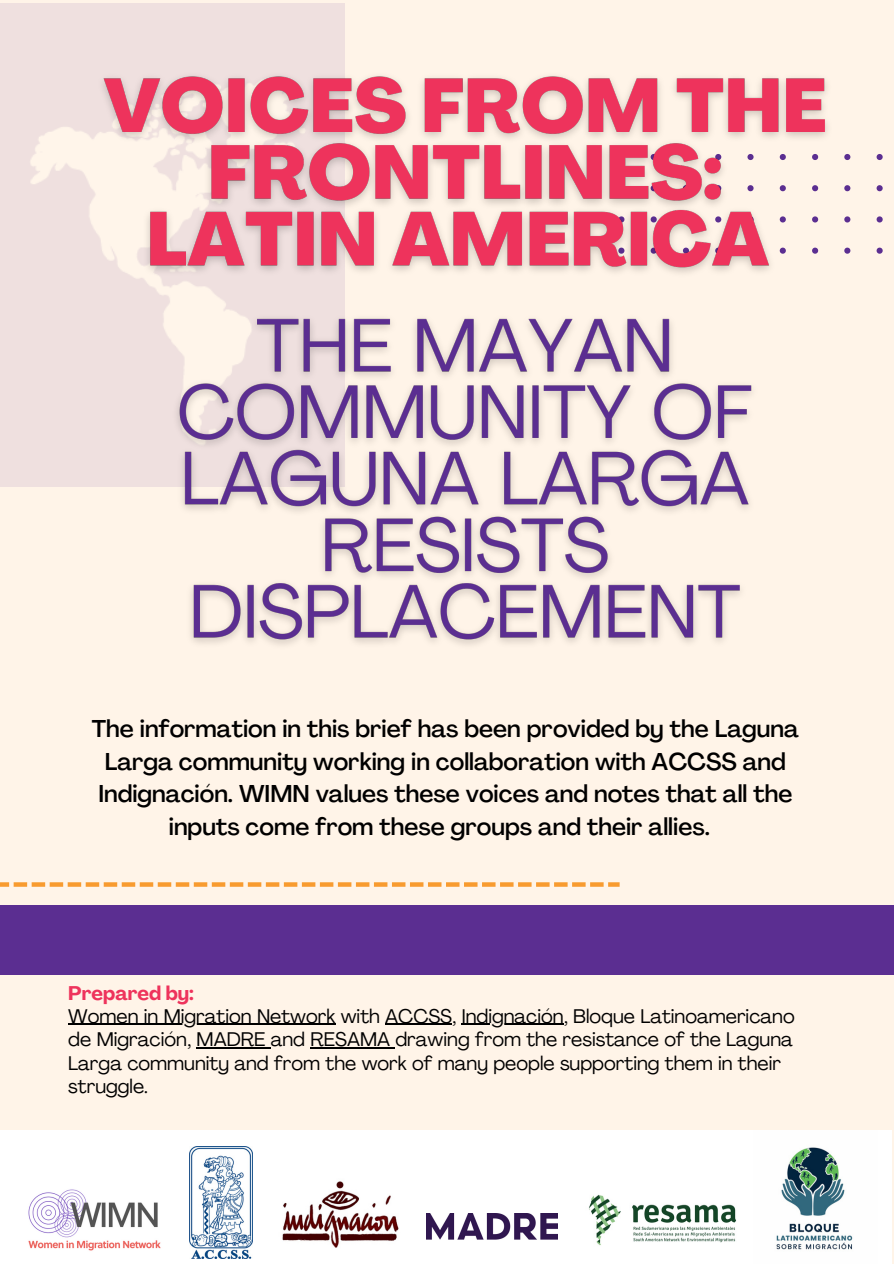
<style>
.page{position:relative;width:894px;height:1264px;background:#fff}
.page>*{position:absolute;margin:0;border:0;box-sizing:border-box;transform-origin:0 0}
.t1{font:500 24px/32.7px "Agrandir";color:#000;text-align:center}
.t2{font:19.5px/23.7px "Agrandir";color:#000}
.t3{font:700 19.5px "Agrandir";color:#ee335c}
</style>
<div class="page">
<div style="left:0;top:0;width:893px;height:1263px;background:#fff4e8"></div>
<svg style="left:844px;top:154px;width:39px;height:100px"></svg>
<div style="left:0;top:905px;width:893px;height:69px;background:#5b2e91"></div>
<svg style="left:0;top:882px;width:619px;height:4px"></svg>
<div style="left:0;top:1130px;width:891px;height:133px;background:#fff"></div>
<img style="left:28px;top:1189px;width:133px;height:62px">
<img style="left:249px;top:1181px;width:183px;height:78px">
<img style="left:190px;top:1146px;width:63px;height:112px">
<img style="left:589px;top:1194px;width:148px;height:51px">
<img style="left:426px;top:1213px;width:131px;height:26px">
<img style="left:776px;top:1147px;width:77px;height:103px">
<hr style="left:68px;top:1023px;width:267px;height:1px;background:#000">
<hr style="left:385px;top:1023px;width:67px;height:1px;background:#000">
<hr style="left:461px;top:1023px;width:102px;height:1px;background:#000">
<hr style="left:196px;top:1047px;width:75px;height:1px;background:#000">
<hr style="left:310px;top:1047px;width:85px;height:1px;background:#000">
<img style="left:90px;top:67px;width:738px;height:217px">
<img style="left:167px;top:308px;width:585px;height:337px">
<p class="t1" style="left:92px;top:714px;width:708px">The information in this brief has been provided by the Laguna Larga community working in collaboration with ACCSS and Indignación. WIMN values these voices and notes that all the inputs come from these groups and their allies.</p>
<p class="t3" style="left:68px;top:985px;width:127px">Prepared by:</p>
<p class="t2" style="left:68px;top:1005px;width:727px">Women in Migration Network with ACCSS, Indignación, Bloque Latinoamericano</p>
<p class="t2" style="left:68px;top:1029px;width:725px">de Migración, MADRE and RESAMA drawing from the resistance of the Laguna<br>Larga community and from the work of many people supporting them in their struggle.</p>
</div>
